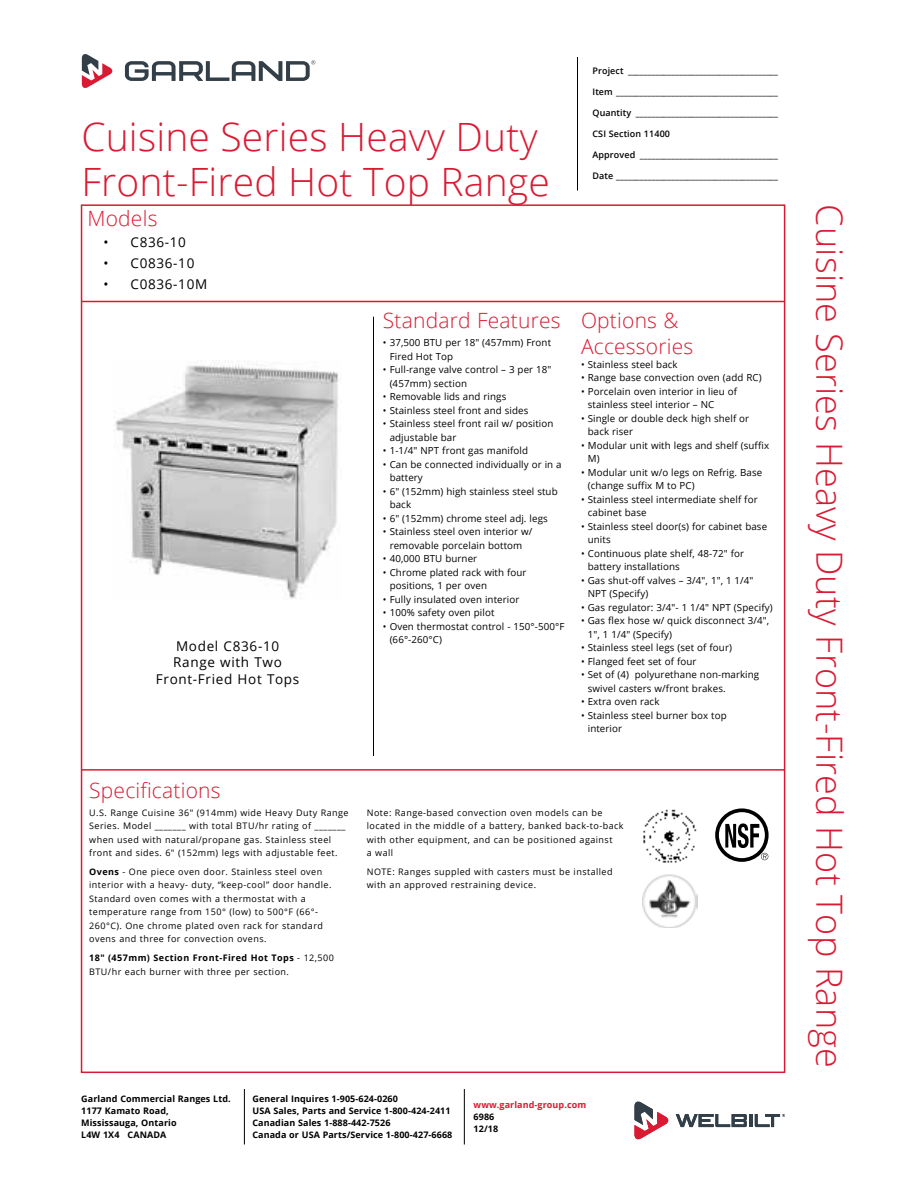
<style>
.page{position:relative;width:918px;height:1188px;background:#fff}
.page>*{position:absolute;margin:0;border:0;box-sizing:border-box;transform-origin:0 0}
.Header_-_Main{font:300 39px "Open Sans";letter-spacing:.005em;color:#da1a32}
.Side_Headers{font:300 36px "Open Sans";letter-spacing:.005em;color:#da1a32}
.Header_-_Specs{font:300 21px "Open Sans";letter-spacing:.01em;color:#da1a32}
.t1{font:13.5px "Open Sans";letter-spacing:.05em;color:#000}
.t2{font:9.75px/13.5px "Open Sans";letter-spacing:.01em;color:#000}
.Specifications{font:9px/13.5px "Open Sans";letter-spacing:.05em;color:#000}
.t3{font:600 9px "Open Sans";letter-spacing:.01em;color:#000}
.Bottom_Signoff{font:700 9px/12px "Open Sans";letter-spacing:.01em;color:#000}
.Bottom_Signoff-2{font:700 9px "Open Sans";letter-spacing:.01em;color:#da1a32}
.s1{font-weight:700}
</style>
<div class="page">
<hr style="left:577px;top:57px;width:1px;height:133px;background:#000">
<svg style="left:82px;top:54px;width:31px;height:34px"></svg>
<svg style="left:125px;top:60px;width:190px;height:21px"></svg>
<hr style="left:464px;top:1089px;width:1px;height:55px;background:#000">
<hr style="left:244px;top:1089px;width:1px;height:55px;background:#000">
<svg style="left:676px;top:1114px;width:109px;height:13px"></svg>
<svg style="left:634px;top:1102px;width:35px;height:37px"></svg>
<hr style="left:373px;top:317px;width:1px;height:439px;background:#000">
<hr style="left:81px;top:301px;width:703px;height:1px;background:#da1a32">
<hr style="left:82px;top:769px;width:702px;height:2px;background:#da1a32">
<img style="left:115px;top:361px;width:224px;height:238px">
<div style="left:715px;top:808px;width:54px;height:54px;border:4px solid #000;border-radius:50%"></div>
<svg style="left:725px;top:823px;width:43px;height:37px"></svg>
<img style="left:643px;top:809px;width:54px;height:54px">
<img style="left:642px;top:874px;width:56px;height:54px">
<p class="t3" style="left:592px;top:64px;width:187px">Project ______________________________________</p>
<p class="t3" style="left:592px;top:85px;width:187px">Item _________________________________________</p>
<p class="t3" style="left:592px;top:106px;width:187px">Quantity ____________________________________</p>
<p class="t3" style="left:592px;top:127px;width:79px">CSI Section 11400</p>
<p class="t3" style="left:592px;top:148px;width:187px">Approved ___________________________________</p>
<p class="t3" style="left:592px;top:169px;width:187px">Date _________________________________________</p>
<p class="Header_-_Main" style="left:81px;top:110px;width:458px">Cuisine Series Heavy Duty</p>
<p class="Header_-_Main" style="left:81px;top:155px;width:470px">Front-Fired Hot Top Range</p>
<p class="Header_-_Specs" style="left:87px;top:204px;width:72px">Models</p>
<p class="Side_Headers" style="left:854px;top:204px;width:865px;rotate:90deg">Cuisine Series Heavy Duty Front-Fired Hot Top Range</p>
<p class="t1" style="left:104px;top:233px;width:84px">• C836-10</p>
<p class="t1" style="left:104px;top:254px;width:92px">• C0836-10</p>
<p class="t1" style="left:104px;top:275px;width:105px">• C0836-10M</p>
<p class="Header_-_Specs" style="left:383px;top:306px;width:179px">Standard Features</p>
<p class="t2" style="left:390px;top:336px;width:163px;text-indent:-7px">• 37,500 BTU per 18" (457mm) Front<br>Fired Hot Top</p>
<p class="t2" style="left:390px;top:363px;width:163px;text-indent:-7px">• Full-range valve control – 3 per 18" (457mm) section</p>
<p class="t2" style="left:383px;top:390px;width:125px">• Removable lids and rings</p>
<p class="t2" style="left:383px;top:403px;width:147px">• Stainless steel front and sides</p>
<p class="t2" style="left:390px;top:417px;width:165px;text-indent:-7px">• Stainless steel front rail w/ position adjustable bar</p>
<p class="t2" style="left:383px;top:444px;width:147px">• 1-1/4" NPT front gas manifold</p>
<p class="t2" style="left:390px;top:457px;width:173px;text-indent:-7px">• Can be connected individually or in a battery</p>
<p class="t2" style="left:390px;top:484px;width:170px;text-indent:-7px">• 6" (152mm) high stainless steel stub back</p>
<p class="t2" style="left:383px;top:511px;width:166px">• 6" (152mm) chrome steel adj. legs</p>
<p class="t2" style="left:383px;top:525px;width:151px;text-align:center">• Stainless steel oven interior w/ removable porcelain bottom</p>
<p class="t2" style="left:383px;top:552px;width:96px">• 40,000 BTU burner</p>
<p class="t2" style="left:390px;top:565px;width:138px;text-indent:-7px">• Chrome plated rack with four positions, 1 per oven</p>
<p class="t2" style="left:383px;top:592px;width:138px">• Fully insulated oven interior</p>
<p class="t2" style="left:383px;top:606px;width:113px">• 100% safety oven pilot</p>
<p class="t2" style="left:390px;top:619px;width:176px;text-indent:-7px">• Oven thermostat control - 150°-500°F (66°-260°C)</p>
<p class="Header_-_Specs" style="left:581px;top:306px;width:99px">Options &amp;</p>
<p class="Header_-_Specs" style="left:581px;top:332px;width:114px">Accessories</p>
<p class="t2" style="left:581px;top:357px;width:98px">• Stainless steel back</p>
<p class="t2" style="left:581px;top:371px;width:182px">• Range base convection oven (add RC)</p>
<p class="t2" style="left:588px;top:384px;width:151px;text-indent:-7px">• Porcelain oven interior in lieu of stainless steel interior – NC</p>
<p class="t2" style="left:588px;top:411px;width:163px;text-indent:-7px">• Single or double deck high shelf or back riser</p>
<p class="t2" style="left:588px;top:438px;width:183px;text-indent:-7px">• Modular unit with legs and shelf (suffix<br>M)</p>
<p class="t2" style="left:588px;top:465px;width:176px;text-indent:-7px">• Modular unit w/o legs on Refrig. Base (change suffix M to PC)</p>
<p class="t2" style="left:588px;top:492px;width:171px;text-indent:-7px">• Stainless steel intermediate shelf for cabinet base</p>
<p class="t2" style="left:588px;top:519px;width:181px;text-indent:-7px">• Stainless steel door(s) for cabinet base units</p>
<p class="t2" style="left:588px;top:546px;width:158px;text-indent:-7px">• Continuous plate shelf, 48-72" for battery installations</p>
<p class="t2" style="left:588px;top:573px;width:167px;text-indent:-7px">• Gas shut-off valves – 3/4", 1", 1 1/4"<br>NPT (Specify)</p>
<p class="t2" style="left:581px;top:600px;width:193px">• Gas regulator: 3/4"- 1 1/4" NPT (Specify)</p>
<p class="t2" style="left:588px;top:614px;width:183px;text-indent:-7px">• Gas flex hose w/ quick disconnect 3/4",<br>1", 1 1/4" (Specify)</p>
<p class="t2" style="left:581px;top:641px;width:152px">• Stainless steel legs (set of four)</p>
<p class="t2" style="left:581px;top:654px;width:117px">• Flanged feet set of four</p>
<p class="t2" style="left:588px;top:668px;width:173px;text-indent:-7px">• Set of (4) polyurethane non-marking swivel casters w/front brakes.</p>
<p class="t2" style="left:581px;top:695px;width:80px">• Extra oven rack</p>
<p class="t2" style="left:588px;top:708px;width:141px;text-indent:-7px">• Stainless steel burner box top interior</p>
<p class="t1" style="left:176px;top:637px;width:105px">Model C836-10</p>
<p class="t1" style="left:173px;top:653px;width:110px">Range with Two</p>
<p class="t1" style="left:156px;top:669px;width:145px">Front-Fried Hot Tops</p>
<p class="Header_-_Specs" style="left:89px;top:776px;width:133px">Specifications</p>
<p class="Specifications" style="left:89px;top:805px;width:261px">U.S. Range Cuisine 36" (914mm) wide Heavy Duty Range Series. Model _______ with total BTU/hr rating of _______ when used with natural/propane gas. Stainless steel front and sides. 6" (152mm) legs with adjustable feet.</p>
<p class="Specifications" style="left:89px;top:865px;width:244px"><span class="s1">Ovens</span> - One piece oven door. Stainless steel oven interior with a heavy- duty, “keep-cool” door handle.<br>Standard oven comes with a thermostat with a temperature range from 150° (low) to 500°F (66°- 260°C). One chrome plated oven rack for standard ovens and three for convection ovens.</p>
<p class="Specifications" style="left:89px;top:951px;width:246px"><span class="s1">18" (457mm) Section Front-Fired Hot Tops</span> - 12,500<br>BTU/hr each burner with three per section.</p>
<p class="Specifications" style="left:367px;top:805px;width:258px">Note: Range-based convection oven models can be located in the middle of a battery, banked back-to-back with other equipment, and can be positioned against<br>a wall</p>
<p class="Specifications" style="left:367px;top:865px;width:247px">NOTE: Ranges suppled with casters must be installed with an approved restraining device.</p>
<p class="Bottom_Signoff" style="left:81px;top:1092px;width:151px">Garland Commercial Ranges Ltd.</p>
<p class="Bottom_Signoff" style="left:81px;top:1104px;width:97px">1177 Kamato Road,<br>Mississauga, Ontario<br>L4W 1X4 CANADA</p>
<p class="Bottom_Signoff" style="left:252px;top:1092px;width:147px">General Inquires 1-905-624-0260</p>
<p class="Bottom_Signoff" style="left:252px;top:1104px;width:201px">USA Sales, Parts and Service 1-800-424-2411<br>Canadian Sales 1-888-442-7526<br>Canada or USA Parts/Service 1-800-427-6668</p>
<p class="Bottom_Signoff-2" style="left:474px;top:1099px;width:114px">www.garland-group.com</p>
<p class="Bottom_Signoff" style="left:474px;top:1111px;width:22px">6986</p>
<p class="Bottom_Signoff" style="left:474px;top:1123px;width:26px">12/18</p>
</div>
